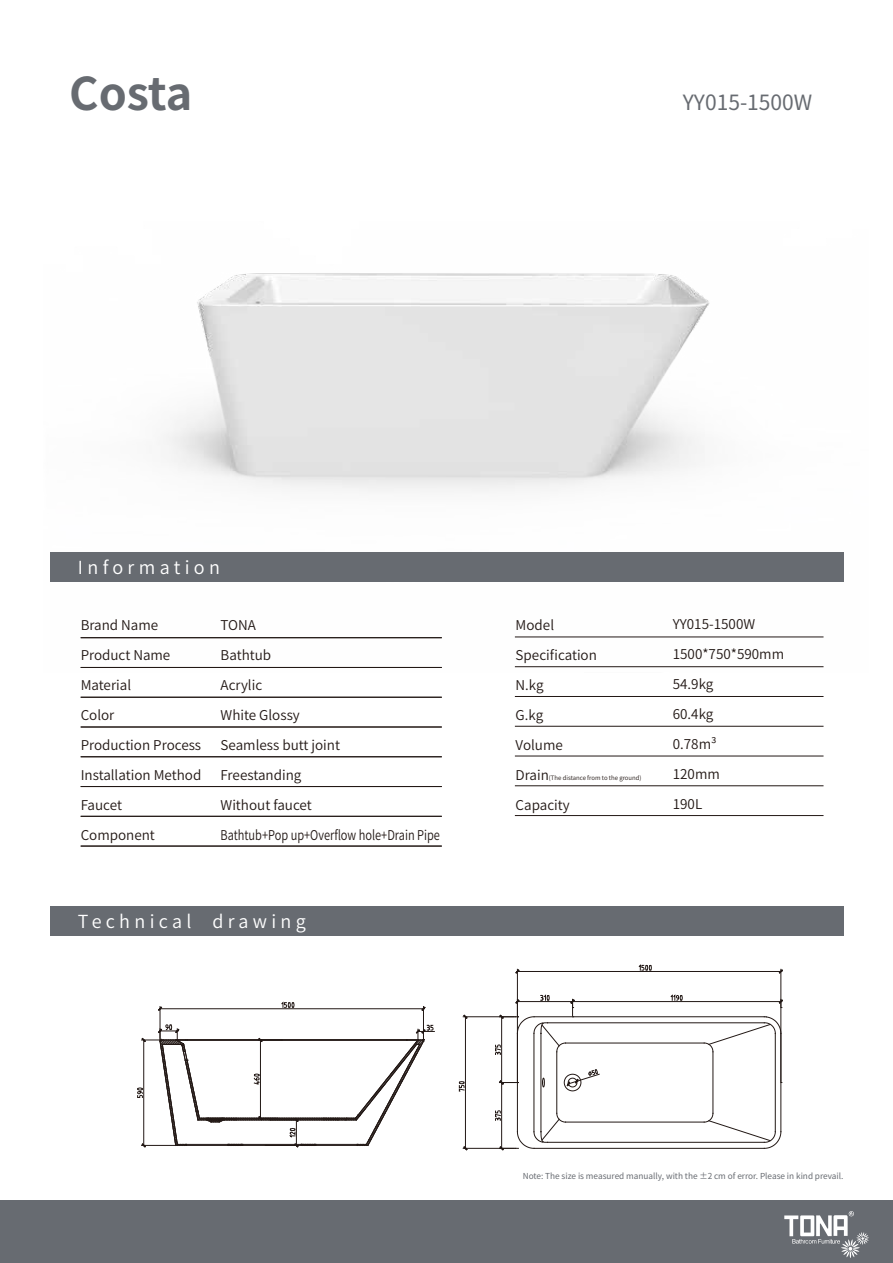
<style>
.page{position:relative;width:893px;height:1263px;background:#fff}
.page>*{position:absolute;margin:0;border:0;box-sizing:border-box;transform-origin:0 0}
.t1{font:700 45px "Source Han Sans CN";letter-spacing:-.015em;color:#676b71}
.t2{font:21px "Source Han Sans CN";color:#676b71}
.t3{font:18px "Source Han Sans CN";letter-spacing:.24em;color:#fff}
.t4{font:13.5px "Source Han Sans CN";color:#221815}
.t5{font:13.5px "Source Han Sans CN";color:#221815;scale:.82 1}
.t6{font:8.25px "Source Han Sans CN";color:#676b71}
.t7{font:6px "Source Han Sans CN";color:#221815}
</style>
<div class="page">
<img style="left:50px;top:273px;width:794px;height:395px">
<div style="left:0;top:1201px;width:893px;height:62px;background:#676b71"></div>
<svg style="left:784px;top:1211px;width:85px;height:47px"></svg>
<hr style="left:515px;top:815px;width:308px;height:1px;background:#221815">
<hr style="left:515px;top:636px;width:308px;height:1px;background:#221815">
<hr style="left:515px;top:666px;width:308px;height:1px;background:#221815">
<hr style="left:515px;top:696px;width:308px;height:1px;background:#221815">
<hr style="left:515px;top:726px;width:308px;height:1px;background:#221815">
<hr style="left:515px;top:756px;width:308px;height:1px;background:#221815">
<hr style="left:515px;top:785px;width:308px;height:1px;background:#221815">
<svg style="left:137px;top:1001px;width:297px;height:147px"></svg>
<hr style="left:463px;top:1016px;width:51px;height:1px;background:#221815">
<hr style="left:463px;top:1148px;width:51px;height:1px;background:#221815">
<hr style="left:465px;top:1017px;width:1px;height:131px;background:#221815">
<svg style="left:462px;top:1014px;width:6px;height:5px"></svg>
<svg style="left:463px;top:1146px;width:12px;height:5px"></svg>
<svg style="left:459px;top:1081px;width:6px;height:11px"></svg>
<hr style="left:501px;top:1017px;width:1px;height:65px;background:#221815">
<hr style="left:501px;top:1082px;width:1px;height:66px;background:#221815">
<svg style="left:564px;top:1069px;width:36px;height:23px"></svg>
<svg style="left:542px;top:1077px;width:3px;height:10px"></svg>
<svg style="left:704px;top:1113px;width:77px;height:36px"></svg>
<hr style="left:534px;top:1148px;width:230px;height:1px;background:#221815">
<hr style="left:713px;top:1052px;width:1px;height:61px;background:#221815">
<hr style="left:566px;top:1122px;width:138px;height:1px;background:#221815">
<hr style="left:566px;top:1043px;width:138px;height:1px;background:#221815">
<hr style="left:556px;top:1052px;width:1px;height:61px;background:#221815">
<hr style="left:517px;top:1033px;width:1px;height:99px;background:#221815">
<hr style="left:781px;top:1033px;width:1px;height:99px;background:#221815">
<hr style="left:534px;top:1016px;width:230px;height:1px;background:#221815">
<hr style="left:534px;top:1033px;width:1px;height:99px;background:#221815">
<hr style="left:541px;top:1033px;width:1px;height:99px;background:#221815">
<hr style="left:548px;top:1142px;width:216px;height:1px;background:#221815">
<hr style="left:548px;top:1022px;width:216px;height:1px;background:#221815">
<hr style="left:775px;top:1033px;width:1px;height:99px;background:#221815">
<svg style="left:495px;top:1110px;width:71px;height:41px"></svg>
<svg style="left:704px;top:1016px;width:77px;height:36px"></svg>
<hr style="left:517px;top:969px;width:1px;height:112px;background:#221815">
<hr style="left:781px;top:969px;width:1px;height:112px;background:#221815">
<hr style="left:517px;top:971px;width:264px;height:1px;background:#221815">
<svg style="left:515px;top:969px;width:5px;height:11px"></svg>
<svg style="left:499px;top:1073px;width:19px;height:17px"></svg>
<svg style="left:779px;top:968px;width:4px;height:6px"></svg>
<svg style="left:638px;top:964px;width:14px;height:7px"></svg>
<hr style="left:573px;top:1001px;width:208px;height:1px;background:#221815">
<svg style="left:492px;top:992px;width:89px;height:62px"></svg>
<svg style="left:779px;top:991px;width:4px;height:17px"></svg>
<svg style="left:670px;top:994px;width:13px;height:7px"></svg>
<div style="left:50px;top:552px;width:793px;height:29px;background:#676b71"></div>
<div style="left:50px;top:906px;width:793px;height:30px;background:#676b71"></div>
<hr style="left:81px;top:637px;width:361px;height:1px;background:#221815">
<hr style="left:81px;top:667px;width:361px;height:1px;background:#221815">
<hr style="left:81px;top:697px;width:361px;height:1px;background:#221815">
<hr style="left:81px;top:727px;width:361px;height:1px;background:#221815">
<hr style="left:81px;top:756px;width:361px;height:1px;background:#221815">
<hr style="left:81px;top:786px;width:361px;height:1px;background:#221815">
<hr style="left:81px;top:816px;width:361px;height:1px;background:#221815">
<hr style="left:81px;top:846px;width:361px;height:1px;background:#221815">
<h1 class="t1" style="left:69px;top:68px;width:125px">Costa</h1>
<h2 class="t2" style="left:683px;top:91px;width:131px">YY015-1500W</h2>
<h3 class="t3" style="left:78px;top:557px;width:143px">Information</h3>
<p class="t4" style="left:81px;top:618px;width:79px">Brand Name</p>
<p class="t4" style="left:81px;top:648px;width:91px">Product Name</p>
<p class="t4" style="left:81px;top:678px;width:52px">Material</p>
<p class="t4" style="left:81px;top:708px;width:35px">Color</p>
<p class="t4" style="left:81px;top:738px;width:122px">Production Process</p>
<p class="t4" style="left:81px;top:768px;width:122px">Installation Method</p>
<p class="t4" style="left:81px;top:798px;width:43px">Faucet</p>
<p class="t4" style="left:81px;top:828px;width:76px">Component</p>
<p class="t4" style="left:221px;top:618px;width:37px">TONA</p>
<p class="t4" style="left:221px;top:648px;width:52px">Bathtub</p>
<p class="t4" style="left:221px;top:678px;width:43px">Acrylic</p>
<p class="t4" style="left:221px;top:708px;width:81px">White Glossy</p>
<p class="t4" style="left:221px;top:738px;width:121px">Seamless butt joint</p>
<p class="t4" style="left:221px;top:768px;width:82px">Freestanding</p>
<p class="t4" style="left:221px;top:798px;width:93px">Without faucet</p>
<p class="t5" style="left:221px;top:828px;width:269px">Bathtub+Pop up+Overflow hole+Drain Pipe</p>
<h3 class="t3" style="left:78px;top:911px;width:229px">Technical drawing</h3>
<p class="t4" style="left:516px;top:618px;width:40px">Model</p>
<p class="t4" style="left:516px;top:648px;width:83px">Specification</p>
<p class="t4" style="left:516px;top:678px;width:30px">N.kg</p>
<p class="t4" style="left:516px;top:708px;width:29px">G.kg</p>
<p class="t4" style="left:516px;top:738px;width:49px">Volume</p>
<p class="t4" style="left:516px;top:768px;width:35px">Drain</p>
<p class="t7" style="left:549px;top:775px;width:94px">(The distance from to the ground)</p>
<p class="t4" style="left:516px;top:798px;width:56px">Capacity</p>
<p class="t4" style="left:673px;top:617px;width:84px">YY015-1500W</p>
<p class="t4" style="left:673px;top:647px;width:113px">1500*750*590mm</p>
<p class="t4" style="left:673px;top:677px;width:42px">54.9kg</p>
<p class="t4" style="left:673px;top:707px;width:42px">60.4kg</p>
<p class="t4" style="left:673px;top:737px;width:45px">0.78m³</p>
<p class="t4" style="left:673px;top:767px;width:49px">120mm</p>
<p class="t4" style="left:673px;top:797px;width:31px">190L</p>
<p class="t6" style="left:523px;top:1171px;width:322px">Note: The size is measured manually, with the ±2 cm of error. Please in kind prevail.</p>
</div>
